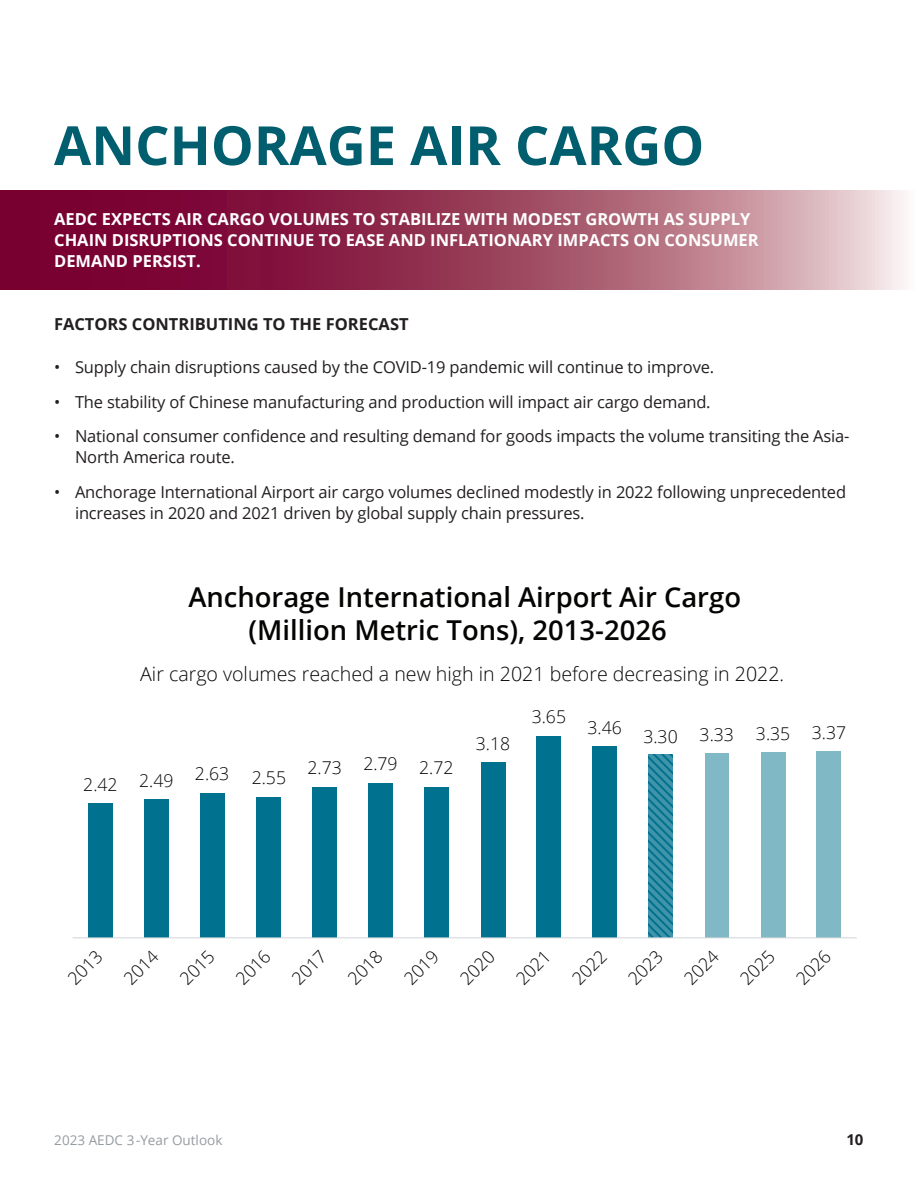
<style>
.page{position:relative;width:918px;height:1188px;background:#fff}
.page>*{position:absolute;margin:0;border:0;box-sizing:border-box;transform-origin:0 0}
.TOC_Tables___Figures_List{font:700 54px "Open Sans";color:#015e6f}
.t1{font:600 27.45px/32.8px "Open Sans";color:#040503;text-align:center}
.t2{font:300 19.65px "Open Sans";color:#040503}
.t3{font:300 17.55px "Open Sans";color:#040503}
.t4{font:16.5px/21px "Open Sans";letter-spacing:-.01em;color:#231f20}
.t5{font:700 16.5px/21px "Open Sans";color:#fff}
.t6{font:700 16.5px "Open Sans";color:#231f20}
.t7{font:700 15px "Open Sans";color:#231f20}
.t8{font:13.5px "Open Sans";color:#959ca1}
</style>
<div class="page">
<svg style="left:648px;top:755px;width:25px;height:182px;background:#2a88a0"></svg>
<div style="left:705px;top:754px;width:24px;height:184px;background:#80b8c6"></div>
<div style="left:761px;top:753px;width:24px;height:185px;background:#80b8c6"></div>
<div style="left:817px;top:751px;width:24px;height:187px;background:#80b8c6"></div>
<div style="left:592px;top:746px;width:25px;height:192px;background:#00718e"></div>
<div style="left:537px;top:736px;width:24px;height:202px;background:#00718e"></div>
<div style="left:481px;top:763px;width:24px;height:175px;background:#00718e"></div>
<div style="left:424px;top:787px;width:25px;height:151px;background:#00718e"></div>
<div style="left:368px;top:783px;width:25px;height:155px;background:#00718e"></div>
<div style="left:312px;top:787px;width:25px;height:151px;background:#00718e"></div>
<div style="left:257px;top:797px;width:24px;height:141px;background:#00718e"></div>
<div style="left:200px;top:793px;width:24px;height:145px;background:#00718e"></div>
<div style="left:144px;top:800px;width:25px;height:138px;background:#00718e"></div>
<div style="left:88px;top:804px;width:25px;height:134px;background:#00718e"></div>
<hr style="left:73px;top:937px;width:784px;height:1px;background:#d0d4d8">
<svg style="left:0;top:190px;width:904px;height:100px;background:#9f4a66"></svg>
<p class="TOC_Tables___Figures_List" style="left:54px;top:107px;width:652px">ANCHORAGE AIR CARGO</p>
<p class="t5" style="left:54px;top:208px;width:706px">AEDC EXPECTS AIR CARGO VOLUMES TO STABILIZE WITH MODEST GROWTH AS SUPPLY<br>CHAIN DISRUPTIONS CONTINUE TO EASE AND INFLATIONARY IMPACTS ON CONSUMER<br>DEMAND PERSIST.</p>
<p class="t6" style="left:54px;top:313px;width:356px">FACTORS CONTRIBUTING TO THE FORECAST</p>
<p class="t4" style="left:54px;top:356px;width:662px">• Supply chain disruptions caused by the COVID-19 pandemic will continue to improve.</p>
<p class="t4" style="left:54px;top:391px;width:656px">• The stability of Chinese manufacturing and production will impact air cargo demand.</p>
<p class="t4" style="left:75px;top:425px;width:776px;text-indent:-21px">• National consumer confidence and resulting demand for goods impacts the volume transiting the Asia-<br>North America route.</p>
<p class="t4" style="left:75px;top:481px;width:773px;text-indent:-21px">• Anchorage International Airport air cargo volumes declined modestly in 2022 following unprecedented increases in 2020 and 2021 driven by global supply chain pressures.</p>
<p class="t1" style="left:188px;top:580px;width:554px">Anchorage International Airport Air Cargo (Million Metric Tons), 2013-2026</p>
<p class="t2" style="left:140px;top:661px;width:646px">Air cargo volumes reached a new high in 2021 before decreasing in 2022.</p>
<p class="t3" style="left:83px;top:769px;width:148px">2.42 2.49 2.63</p>
<p class="t3" style="left:252px;top:766px;width:36px">2.55</p>
<p class="t3" style="left:308px;top:756px;width:148px">2.73 2.79 2.72</p>
<p class="t3" style="left:476px;top:731px;width:36px">3.18</p>
<p class="t3" style="left:532px;top:705px;width:36px">3.65</p>
<p class="t3" style="left:588px;top:716px;width:36px">3.46</p>
<p class="t3" style="left:643px;top:722px;width:204px">3.30 3.33 3.35 3.37</p>
<p class="t3" style="left:63px;top:973px;width:42px;rotate:-45deg">2013</p>
<p class="t3" style="left:119px;top:973px;width:42px;rotate:-45deg">2014</p>
<p class="t3" style="left:175px;top:973px;width:42px;rotate:-45deg">2015</p>
<p class="t3" style="left:231px;top:973px;width:42px;rotate:-45deg">2016</p>
<p class="t3" style="left:287px;top:973px;width:42px;rotate:-45deg">2017</p>
<p class="t3" style="left:343px;top:973px;width:42px;rotate:-45deg">2018</p>
<p class="t3" style="left:399px;top:973px;width:42px;rotate:-45deg">2019</p>
<p class="t3" style="left:455px;top:973px;width:42px;rotate:-45deg">2020</p>
<p class="t3" style="left:511px;top:973px;width:42px;rotate:-45deg">2021</p>
<p class="t3" style="left:567px;top:973px;width:42px;rotate:-45deg">2022</p>
<p class="t3" style="left:623px;top:973px;width:42px;rotate:-45deg">2023</p>
<p class="t3" style="left:679px;top:973px;width:42px;rotate:-45deg">2024</p>
<p class="t3" style="left:735px;top:973px;width:42px;rotate:-45deg">2025</p>
<p class="t3" style="left:791px;top:973px;width:42px;rotate:-45deg">2026</p>
<p class="t8" style="left:54px;top:1131px;width:170px">2023 AEDC 3-Year Outlook</p>
<p class="t7" style="left:846px;top:1129px;width:19px">10</p>
</div>
